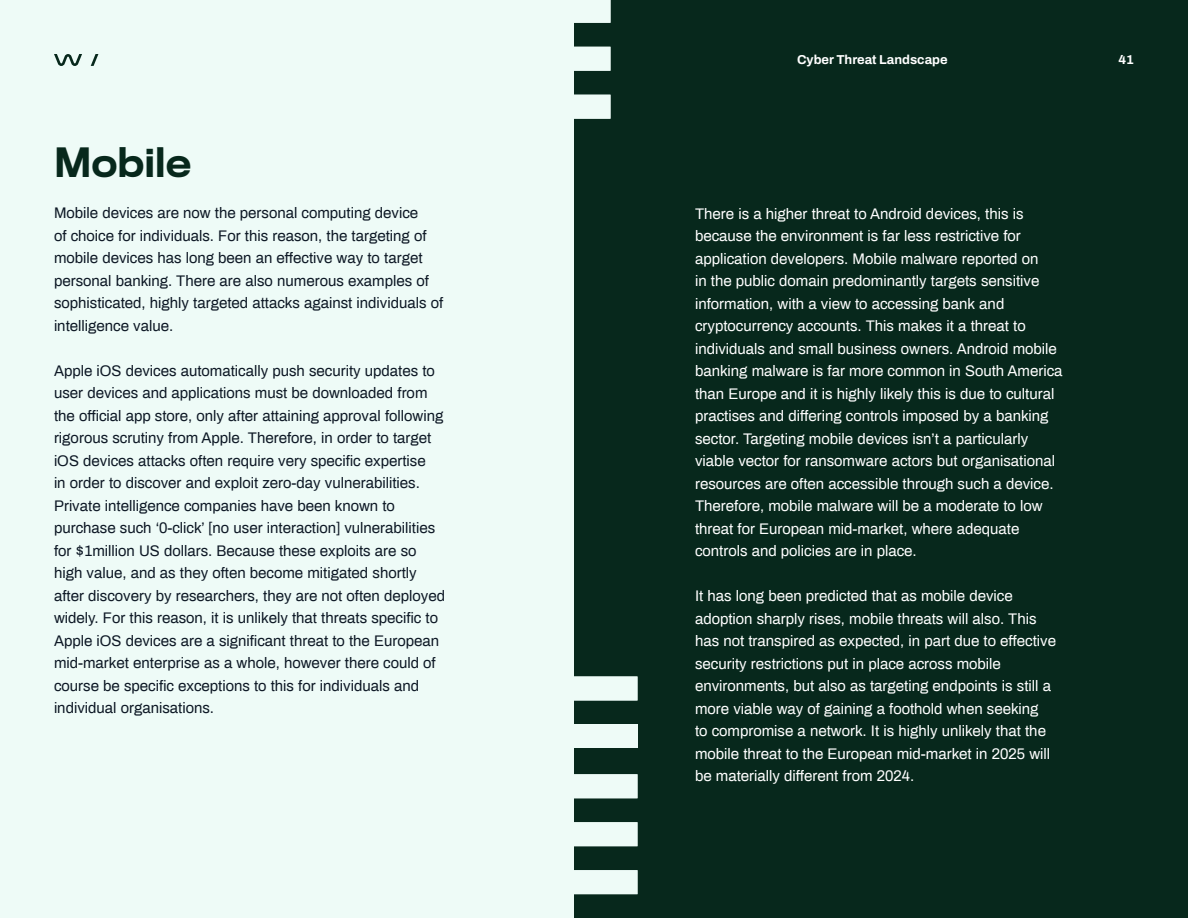
<style>
.page{position:relative;width:1188px;height:918px;background:#eefbf7}
.page>*{position:absolute;margin:0;border:0;box-sizing:border-box;transform-origin:0 0}
.t1{font:500 37.5px "Titling Gothic FB Normal";color:#07281c}
.t2{font:15px/22.5px "Archivo";color:#fff}
.t3{font:15px/22.5px "Archivo";color:#0d1825}
.t4{font:700 12.9px "Archivo";color:#fff}
</style>
<div class="page">
<svg style="left:91px;top:54px;width:7px;height:12px"></svg>
<svg style="left:54px;top:54px;width:28px;height:12px"></svg>
<div style="left:574px;top:0;width:614px;height:918px;background:#07281c"></div>
<svg style="left:574px;top:676px;width:63px;height:25px"></svg>
<div style="left:563px;top:724px;width:75px;height:24px;background:#eefbf7"></div>
<svg style="left:574px;top:774px;width:64px;height:120px"></svg>
<svg style="left:574px;top:0;width:37px;height:119px"></svg>
<h1 class="t1" style="left:54px;top:141px;width:138px">Mobile</h1>
<p class="t3" style="left:54px;top:201px;width:391px">Mobile devices are now the personal computing device<br>of choice for individuals. For this reason, the targeting of mobile devices has long been an effective way to target personal banking. There are also numerous examples of sophisticated, highly targeted attacks against individuals of intelligence value.</p>
<p class="t3" style="left:54px;top:359px;width:393px">Apple iOS devices automatically push security updates to user devices and applications must be downloaded from the official app store, only after attaining approval following rigorous scrutiny from Apple. Therefore, in order to target iOS devices attacks often require very specific expertise<br>in order to discover and exploit zero-day vulnerabilities.<br>Private intelligence companies have been known to purchase such ‘0-click’ [no user interaction] vulnerabilities for $1million US dollars. Because these exploits are so high value, and as they often become mitigated shortly after discovery by researchers, they are not often deployed widely. For this reason, it is unlikely that threats specific to Apple iOS devices are a significant threat to the European mid-market enterprise as a whole, however there could of course be specific exceptions to this for individuals and individual organisations.</p>
<p class="t4" style="left:797px;top:50px;width:152px">Cyber Threat Landscape</p>
<p class="t4" style="left:1119px;top:50px;width:17px">41</p>
<p class="t2" style="left:695px;top:202px;width:369px">There is a higher threat to Android devices, this is because the environment is far less restrictive for application developers. Mobile malware reported on<br>in the public domain predominantly targets sensitive information, with a view to accessing bank and cryptocurrency accounts. This makes it a threat to individuals and small business owners. Android mobile banking malware is far more common in South America than Europe and it is highly likely this is due to cultural practises and differing controls imposed by a banking sector. Targeting mobile devices isn’t a particularly viable vector for ransomware actors but organisational resources are often accessible through such a device.<br>Therefore, mobile malware will be a moderate to low threat for European mid-market, where adequate controls and policies are in place.</p>
<p class="t2" style="left:695px;top:584px;width:363px">It has long been predicted that as mobile device adoption sharply rises, mobile threats will also. This has not transpired as expected, in part due to effective security restrictions put in place across mobile environments, but also as targeting endpoints is still a more viable way of gaining a foothold when seeking<br>to compromise a network. It is highly unlikely that the mobile threat to the European mid-market in 2025 will be materially different from 2024.</p>
</div>
